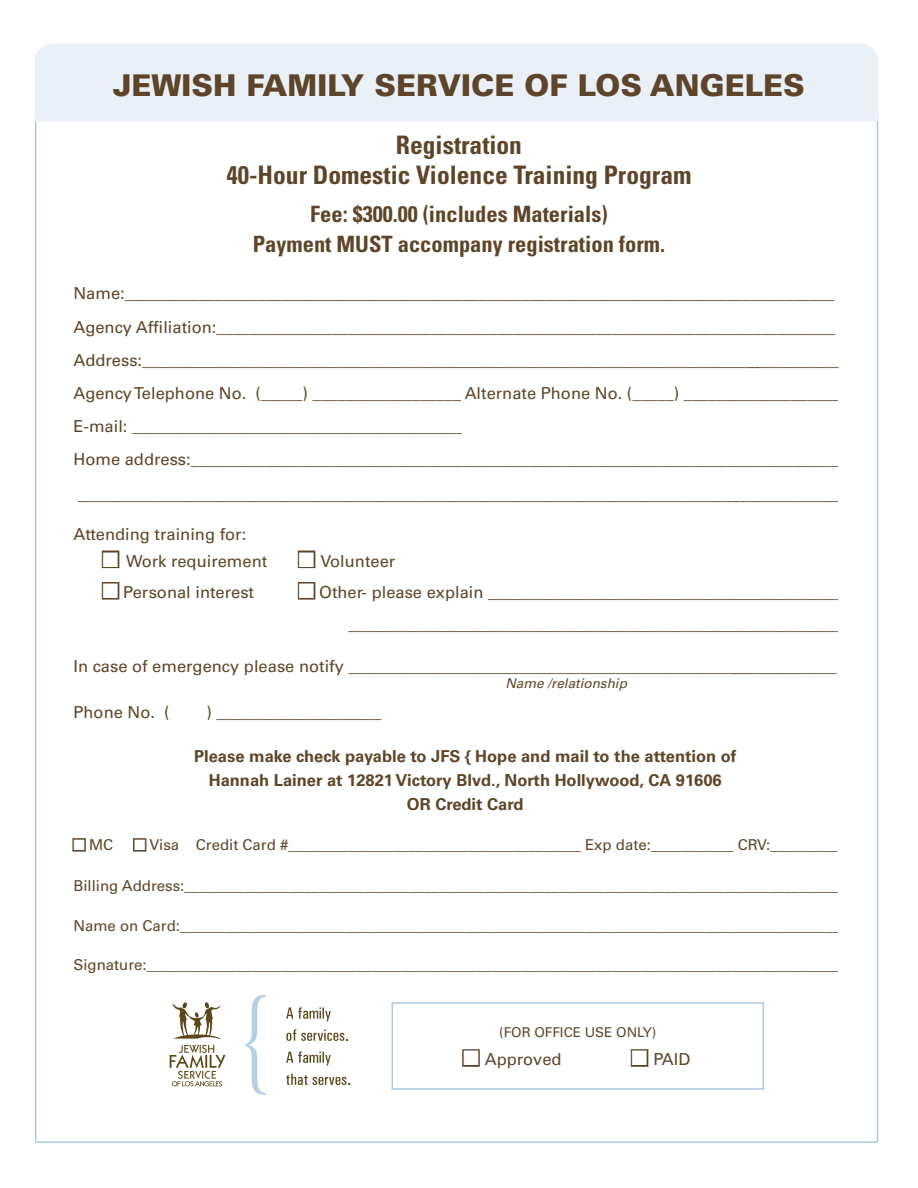
<style>
.page{position:relative;width:918px;height:1188px;background:#fff}
.page>*{position:absolute;margin:0;border:0;box-sizing:border-box;transform-origin:0 0}
.t1{font:900 30px "Univers";color:#5e452a}
.t2{font:700 condensed 25.5px "Univers";color:#5e452a}
.t3{font:700 condensed 22.5px "Univers";color:#5e452a}
.t4{font:16.5px "Univers";color:#5e452a}
.t5{font:700 16.5px "Univers";color:#5e452a}
.t6{font:15px "Univers";color:#5e452a}
.t7{font:13.5px "Univers";color:#5e452a}
.t8{font:italic 13.5px "Univers";color:#5e452a}
.s1{color:#fff}
</style>
<div class="page">
<div style="left:35px;top:44px;width:843px;height:78px;background:#e9f0f8"></div>
<div style="left:102px;top:551px;width:17px;height:17px;border:3px solid #5e452a"></div>
<div style="left:298px;top:551px;width:17px;height:17px;border:3px solid #5e452a"></div>
<div style="left:102px;top:582px;width:17px;height:18px;border:3px solid #5e452a"></div>
<div style="left:298px;top:582px;width:17px;height:18px;border:3px solid #5e452a"></div>
<div style="left:72px;top:838px;width:14px;height:14px;border:3px solid #5e452a"></div>
<div style="left:133px;top:838px;width:13px;height:14px;border:3px solid #5e452a"></div>
<div style="left:462px;top:1049px;width:18px;height:18px;border:3px solid #5e452a"></div>
<div style="left:631px;top:1049px;width:17px;height:18px;border:3px solid #5e452a"></div>
<div style="left:392px;top:1002px;width:372px;height:88px;border:2px solid #adc8e7"></div>
<svg style="left:244px;top:995px;width:22px;height:100px"></svg>
<svg style="left:286px;top:1007px;width:45px;height:14px"></svg>
<svg style="left:286px;top:1029px;width:62px;height:12px"></svg>
<svg style="left:286px;top:1051px;width:45px;height:15px"></svg>
<svg style="left:286px;top:1074px;width:64px;height:11px"></svg>
<svg style="left:172px;top:1002px;width:49px;height:37px"></svg>
<svg style="left:170px;top:1045px;width:55px;height:41px"></svg>
<p class="t1" style="left:113px;top:66px;width:693px">JEWISH FAMILY SERVICE OF LOS ANGELES</p>
<p class="t2" style="left:396px;top:129px;width:128px">Registration</p>
<p class="t2" style="left:226px;top:160px;width:467px">40-Hour Domestic Violence Training Program</p>
<p class="t3" style="left:310px;top:201px;width:299px">Fee: $300.00 (includes Materials)</p>
<p class="t3" style="left:253px;top:231px;width:414px">Payment MUST accompany registration form.</p>
<p class="t4" style="left:73px;top:283px;width:762px">Name:______________________________________________________________________________________</p>
<p class="t4" style="left:73px;top:318px;width:763px">Agency Affiliation:___________________________________________________________________________</p>
<p class="t4" style="left:73px;top:351px;width:767px">Address:_____________________________________________________________________________________</p>
<p class="t4" style="left:73px;top:384px;width:769px">Agency Telephone No. (_____) __________________ Alternate Phone No. (_____) ___________________</p>
<p class="t4" style="left:73px;top:417px;width:390px">E-mail: ________________________________________</p>
<p class="t4" style="left:73px;top:450px;width:771px">Home address:_______________________________________________________________________________</p>
<p class="t4" style="left:78px;top:484px;width:774px">______________________________________________________________________________________________</p>
<p class="t4" style="left:73px;top:524px;width:174px">Attending training for:</p>
<p class="t4" style="left:103px;top:551px;width:166px"><span class="s1">■</span> Work requirement</p>
<p class="t4" style="left:299px;top:551px;width:98px"><span class="s1">■</span> Volunteer</p>
<p class="t4" style="left:103px;top:582px;width:153px"><span class="s1">■</span> Personal interest</p>
<p class="t4" style="left:299px;top:582px;width:546px"><span class="s1">■</span> Other- please explain ___________________________________________</p>
<p class="t4" style="left:349px;top:614px;width:496px">____________________________________________________________</p>
<p class="t4" style="left:73px;top:656px;width:765px">In case of emergency please notify ____________________________________________________________</p>
<p class="t8" style="left:505px;top:675px;width:123px">Name /relationship</p>
<p class="t4" style="left:73px;top:702px;width:98px">Phone No. (</p>
<p class="t4" style="left:206px;top:702px;width:177px">) ____________________</p>
<p class="t5" style="left:194px;top:746px;width:544px">Please make check payable to JFS { Hope and mail to the attention of</p>
<p class="t5" style="left:209px;top:770px;width:514px">Hannah Lainer at 12821 Victory Blvd., North Hollywood, CA 91606</p>
<p class="t5" style="left:407px;top:794px;width:118px">OR Credit Card</p>
<p class="t6" style="left:73px;top:836px;width:41px"><span class="s1">■</span> MC</p>
<p class="t6" style="left:134px;top:836px;width:705px"><span class="s1">■</span> Visa Credit Card #_______________________________________ Exp date:___________ CRV:_________</p>
<p class="t6" style="left:73px;top:876px;width:780px">Billing Address:_________________________________________________________________________________________</p>
<p class="t6" style="left:73px;top:917px;width:776px">Name on Card:_________________________________________________________________________________________</p>
<p class="t6" style="left:73px;top:956px;width:780px">Signature:______________________________________________________________________________________________</p>
<p class="t7" style="left:499px;top:1024px;width:159px">(FOR OFFICE USE ONLY)</p>
<p class="t4" style="left:463px;top:1050px;width:100px"><span class="s1">■</span> Approved</p>
<p class="t4" style="left:632px;top:1050px;width:60px"><span class="s1">■</span> PAID</p>
</div>
